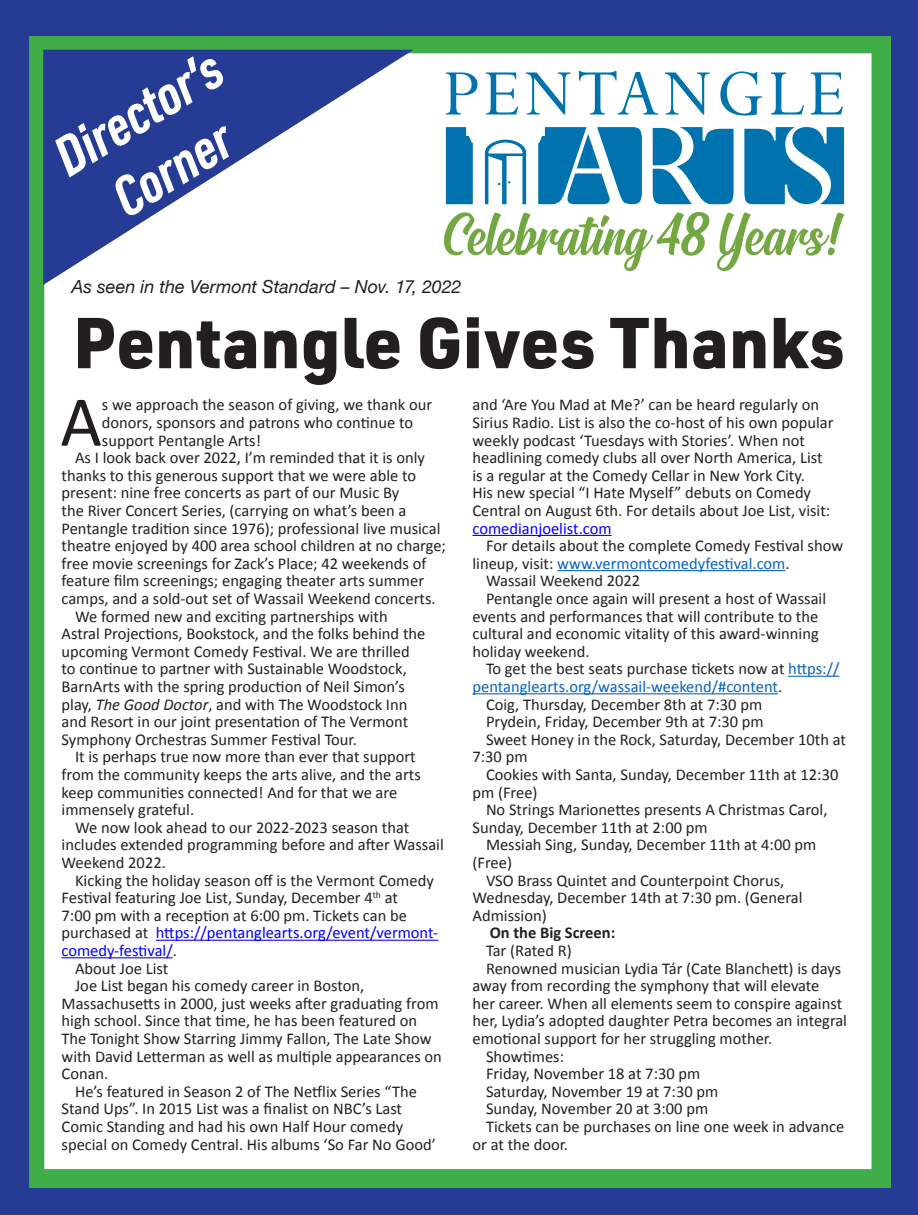
<style>
.page{position:relative;width:918px;height:1215px;background:#fff}
.page>*{position:absolute;margin:0;border:0;box-sizing:border-box;transform-origin:0 0}
.t1{font:72px "Calibri";color:#231f20}
.t2{font:900 70.5px "URWDIN";color:#231f20}
.t3{font:66.15px "Signatra DEMO";color:#73a742}
.t4{font:italic 700 54.45px "URWDIN Cond";color:#fff}
.t5{font:italic 18px "Helvetica Neue";color:#231f20}
.t6{font:16.5px/17.5px "Calibri";color:#231f20}
.t7{font:16.5px/17.5px "Calibri";color:#0563c1}
.t8{font:700 16.5px "Calibri";color:#231f20}
.s1{font-style:italic}
.s2{color:#00f}
.s3{color:#0563c1}
.s4{color:#231f20}
</style>
<div class="page">
<div style="left:8px;top:8px;width:902px;height:1200px;background:#263b94"></div>
<div style="left:0;top:0;width:918px;height:1215px;border:15px solid #263b94"></div>
<div style="left:29px;top:36px;width:862px;height:1152px;background:#41ad49"></div>
<div style="left:44px;top:53px;width:828px;height:1116px;background:#fff"></div>
<svg style="left:446px;top:127px;width:27px;height:77px;background:#0b78b1"></svg>
<svg style="left:446px;top:72px;width:32px;height:43px"></svg>
<svg style="left:486px;top:72px;width:32px;height:43px"></svg>
<svg style="left:526px;top:72px;width:45px;height:43px"></svg>
<svg style="left:579px;top:71px;width:79px;height:44px"></svg>
<svg style="left:665px;top:72px;width:45px;height:43px"></svg>
<svg style="left:720px;top:71px;width:42px;height:45px"></svg>
<svg style="left:771px;top:72px;width:33px;height:43px"></svg>
<svg style="left:811px;top:72px;width:32px;height:43px"></svg>
<svg style="left:653px;top:127px;width:81px;height:77px"></svg>
<svg style="left:538px;top:127px;width:104px;height:77px"></svg>
<svg style="left:744px;top:127px;width:100px;height:77px;background:#2b89bb"></svg>
<svg style="left:485px;top:140px;width:41px;height:64px"></svg>
<svg style="left:36px;top:42px;width:403px;height:257px"></svg>
<hr style="left:156px;top:940px;width:282px;height:1px;background:#00f">
<hr style="left:62px;top:957px;width:111px;height:1px;background:#00f">
<hr style="left:472px;top:535px;width:140px;height:1px;background:#00f">
<hr style="left:557px;top:570px;width:229px;height:1px;background:#0563c1">
<hr style="left:788px;top:676px;width:51px;height:1px;background:#0563c1">
<hr style="left:472px;top:693px;width:306px;height:1px;background:#0563c1">
<p class="t4" style="left:40px;top:131px;width:188px;rotate:-32deg">Director’s</p>
<p class="t4" style="left:98px;top:171px;width:131px;rotate:-32deg">Corner</p>
<p class="t3" style="left:444px;top:208px;width:398px">Celebrating 48 Years!</p>
<p class="t5" style="left:72px;top:274px;width:392px">As seen in the Vermont Standard – Nov. 17, 2022</p>
<p class="t2" style="left:73px;top:294px;width:773px">Pentangle Gives Thanks</p>
<p class="t1" style="left:60px;top:377px;width:43px">A</p>
<p class="t6" style="left:102px;top:395px;width:332px">s we approach the season of giving, we thank our donors, sponsors and patrons who continue to support Pentangle Arts!</p>
<p class="t6" style="left:62px;top:448px;width:386px;text-indent:14px">As I look back over 2022, I’m reminded that it is only thanks to this generous support that we were able to present: nine free concerts as part of our Music By<br>the River Concert Series, (carrying on what’s been a Pentangle tradition since 1976); professional live musical theatre enjoyed by 400 area school children at no charge; free movie screenings for Zack’s Place; 42 weekends of feature film screenings; engaging theater arts summer camps, and a sold-out set of Wassail Weekend concerts.</p>
<p class="t6" style="left:62px;top:607px;width:365px;text-indent:14px">We formed new and exciting partnerships with Astral Projections, Bookstock, and the folks behind the upcoming Vermont Comedy Festival. We are thrilled to continue to partner with Sustainable Woodstock, BarnArts with the spring production of Neil Simon’s play, <span class="s1">The Good Doctor</span>, and with The Woodstock Inn and Resort in our joint presentation of The Vermont Symphony Orchestras Summer Festival Tour.</p>
<p class="t6" style="left:62px;top:747px;width:361px;text-indent:14px">It is perhaps true now more than ever that support from the community keeps the arts alive, and the arts keep communities connected! And for that we are immensely grateful.</p>
<p class="t6" style="left:62px;top:818px;width:384px;text-indent:14px">We now look ahead to our 2022-2023 season that includes extended programming before and after Wassail<br>Weekend 2022.</p>
<p class="t6" style="left:62px;top:871px;width:378px;text-indent:14px">Kicking the holiday season off is the Vermont Comedy Festival featuring Joe List, Sunday, December 4<sup>th</sup> at<br>7:00 pm with a reception at 6:00 pm. Tickets can be purchased at <span class="s2">https://pentanglearts.org/event/vermont&shy;comedy-festival/</span>.</p>
<p class="t6" style="left:75px;top:959px;width:95px">About Joe List</p>
<p class="t6" style="left:62px;top:976px;width:382px;text-indent:14px">Joe List began his comedy career in Boston, Massachusetts in 2000, just weeks after graduating from high school. Since that time, he has been featured on The Tonight Show Starring Jimmy Fallon, The Late Show with David Letterman as well as multiple appearances on Conan.</p>
<p class="t6" style="left:62px;top:1082px;width:376px;text-indent:14px">He’s featured in Season 2 of The Netflix Series “The Stand Ups”. In 2015 List was a finalist on NBC’s Last Comic Standing and had his own Half Hour comedy special on Comedy Central. His albums ‘So Far No Good’</p>
<p class="t6" style="left:472px;top:395px;width:363px">and ‘Are You Mad at Me?’ can be heard regularly on Sirius Radio. List is also the co-host of his own popular weekly podcast ‘Tuesdays with Stories’. When not headlining comedy clubs all over North America, List is a regular at the Comedy Cellar in New York City.<br>His new special “I Hate Myself” debuts on Comedy Central on August 6th. For details about Joe List, visit: <span class="s2">comedianjoelist.com</span></p>
<p class="t6" style="left:472px;top:536px;width:372px;text-indent:14px">For details about the complete Comedy Festival show lineup, visit: <span class="s3">www.vermontcomedyfestival.com</span>.</p>
<p class="t6" style="left:486px;top:571px;width:156px">Wassail Weekend 2022</p>
<p class="t6" style="left:472px;top:589px;width:355px;text-indent:14px">Pentangle once again will present a host of Wassail events and performances that will contribute to the cultural and economic vitality of this award-winning holiday weekend.</p>
<p class="t7" style="left:472px;top:659px;width:368px;text-indent:14px"><span class="s4">To get the best seats purchase tickets now at</span> https:// pentanglearts.org/wassail-weekend/#content<span class="s4">.</span></p>
<p class="t6" style="left:486px;top:695px;width:278px">Coig, Thursday, December 8th at 7:30 pm</p>
<p class="t6" style="left:486px;top:712px;width:279px">Prydein, Friday, December 9th at 7:30 pm</p>
<p class="t6" style="left:472px;top:730px;width:375px;text-indent:14px">Sweet Honey in the Rock, Saturday, December 10th at<br>7:30 pm</p>
<p class="t6" style="left:472px;top:765px;width:367px;text-indent:14px">Cookies with Santa, Sunday, December 11th at 12:30 pm (Free)</p>
<p class="t6" style="left:472px;top:800px;width:357px;text-indent:14px">No Strings Marionettes presents A Christmas Carol,<br>Sunday, December 11th at 2:00 pm</p>
<p class="t6" style="left:472px;top:835px;width:345px;text-indent:14px">Messiah Sing, Sunday, December 11th at 4:00 pm (Free)</p>
<p class="t6" style="left:472px;top:871px;width:332px;text-indent:14px">VSO Brass Quintet and Counterpoint Chorus,<br>Wednesday, December 14th at 7:30 pm. (General<br>Admission)</p>
<p class="t8" style="left:490px;top:923px;width:127px">On the Big Screen:</p>
<p class="t6" style="left:486px;top:941px;width:87px">Tar (Rated R)</p>
<p class="t6" style="left:472px;top:959px;width:376px;text-indent:14px">Renowned musician Lydia Tár (Cate Blanchett) is days away from recording the symphony that will elevate<br>her career. When all elements seem to conspire against her, Lydia’s adopted daughter Petra becomes an integral emotional support for her struggling mother.</p>
<p class="t6" style="left:486px;top:1047px;width:80px">Showtimes:</p>
<p class="t6" style="left:486px;top:1064px;width:216px">Friday, November 18 at 7:30 pm</p>
<p class="t6" style="left:486px;top:1082px;width:234px">Saturday, November 19 at 7:30 pm</p>
<p class="t6" style="left:486px;top:1099px;width:224px">Sunday, November 20 at 3:00 pm</p>
<p class="t6" style="left:472px;top:1117px;width:373px;text-indent:14px">Tickets can be purchases on line one week in advance or at the door.</p>
</div>
